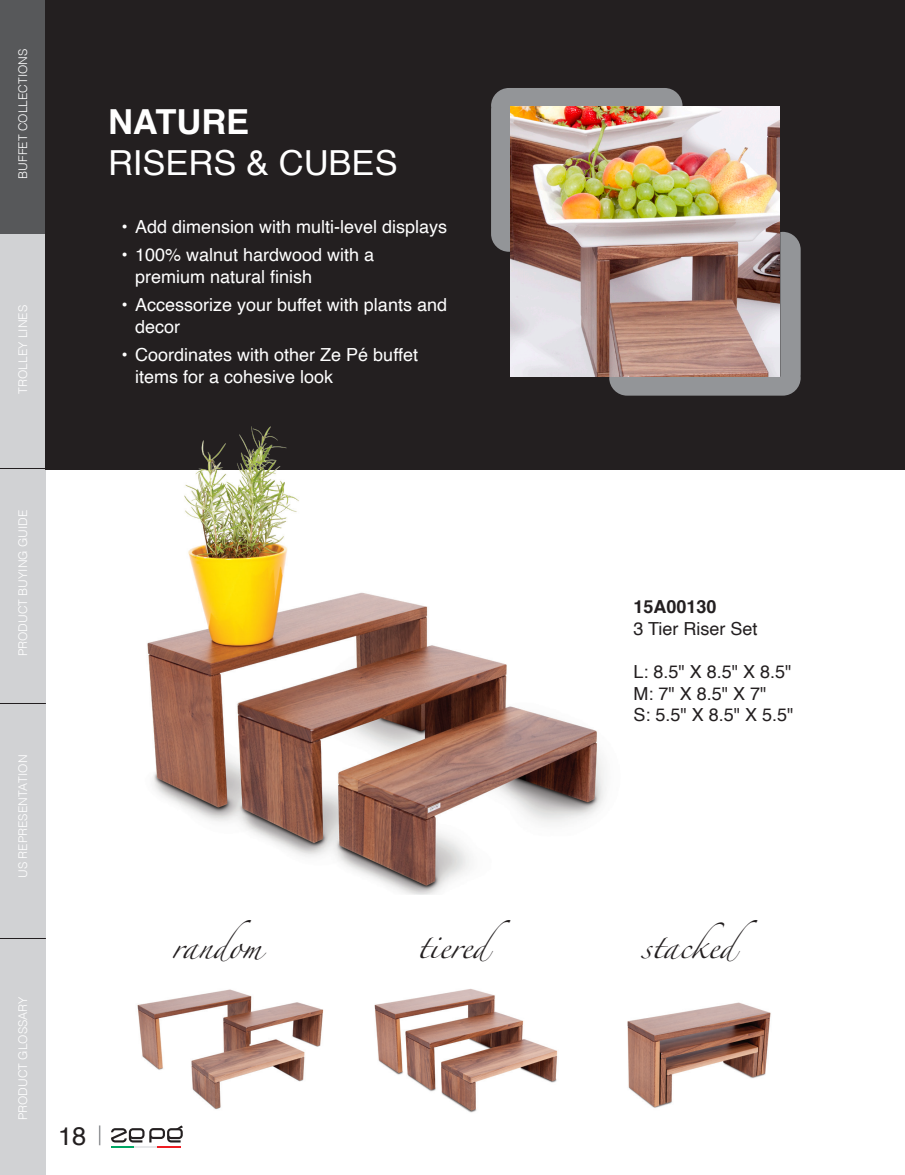
<style>
.page{position:relative;width:905px;height:1175px;background:#fff}
.page>*{position:absolute;margin:0;border:0;box-sizing:border-box;transform-origin:0 0}
.t1{font:34.5px/41.4px "Helvetica";color:#fff}
.t2{font:25.5px "Helvetica";color:#231f20}
.t3{font:22.5px "Zapfino";color:#231f20}
.t4{font:18px/21.6px "Helvetica";color:#fff}
.t5{font:18px "Helvetica";color:#231f20}
.t6{font:700 18px "Helvetica";color:#231f20}
.t7{font:300 12px "Helvetica";color:#fff}
.s1{font-weight:700}
</style>
<div class="page">
<hr style="left:111px;top:1145px;width:23px;height:2px;background:#00a664">
<hr style="left:134px;top:1145px;width:23px;height:2px;background:#e6e7e9">
<hr style="left:157px;top:1145px;width:24px;height:2px;background:#ee1d23">
<svg style="left:111px;top:1125px;width:72px;height:17px"></svg>
<svg style="left:99px;top:1125px;width:1px;height:20px"></svg>
<div style="left:0;top:0;width:45px;height:1174px;background:#d1d2d4"></div>
<hr style="left:0;top:468px;width:46px;height:1px;background:#231f20">
<hr style="left:0;top:703px;width:46px;height:1px;background:#231f20">
<hr style="left:0;top:938px;width:46px;height:1px;background:#231f20">
<div style="left:0;top:0;width:45px;height:234px;background:#57585a"></div>
<img style="left:147px;top:567px;width:459px;height:327px">
<div style="left:45px;top:0;width:859px;height:470px;background:#231f20"></div>
<img style="left:137px;top:989px;width:187px;height:121px">
<img style="left:374px;top:989px;width:184px;height:124px">
<img style="left:627px;top:1002px;width:144px;height:106px">
<img style="left:184px;top:426px;width:115px;height:141px">
<svg style="left:491px;top:88px;width:309px;height:307px"></svg>
<img style="left:510px;top:106px;width:269px;height:270px">
<p class="t7" style="left:13px;top:179px;width:132px;rotate:-90deg">BUFFET COLLECTIONS</p>
<p class="t7" style="left:13px;top:394px;width:90px;rotate:-90deg">TROLLEY LINES</p>
<p class="t1" style="left:108px;top:102px;width:291px"><span class="s1">NATURE<br></span>RISERS &amp; CUBES</p>
<p class="t4" style="left:122px;top:216px;width:327px">• Add dimension with multi-level displays</p>
<p class="t4" style="left:135px;top:244px;width:241px;text-indent:-14px">• 100% walnut hardwood with a premium natural finish</p>
<p class="t4" style="left:135px;top:294px;width:313px;text-indent:-14px">• Accessorize your buffet with plants and decor</p>
<p class="t4" style="left:135px;top:344px;width:284px;text-indent:-14px">• Coordinates with other Ze Pé buffet items for a cohesive look</p>
<p class="t7" style="left:13px;top:656px;width:148px;rotate:-90deg">PRODUCT BUYING GUIDE</p>
<p class="t7" style="left:13px;top:878px;width:125px;rotate:-90deg">US REPRESENTATION</p>
<p class="t7" style="left:13px;top:1120px;width:126px;rotate:-90deg">PRODUCT GLOSSARY</p>
<h2 class="t2" style="left:58px;top:1116px;width:30px">18</h2>
<p class="t6" style="left:633px;top:592px;width:85px">15A00130</p>
<p class="t5" style="left:633px;top:614px;width:126px">3 Tier Riser Set</p>
<p class="t5" style="left:633px;top:657px;width:160px">L: 8.5" X 8.5" X 8.5"</p>
<p class="t5" style="left:633px;top:679px;width:135px">M: 7" X 8.5" X 7"</p>
<p class="t5" style="left:633px;top:701px;width:162px">S: 5.5" X 8.5" X 5.5"</p>
<p class="t3" style="left:172px;top:937px;width:92px">random</p>
<p class="t3" style="left:417px;top:937px;width:95px">tiered</p>
<p class="t3" style="left:641px;top:937px;width:118px">stacked</p>
</div>
